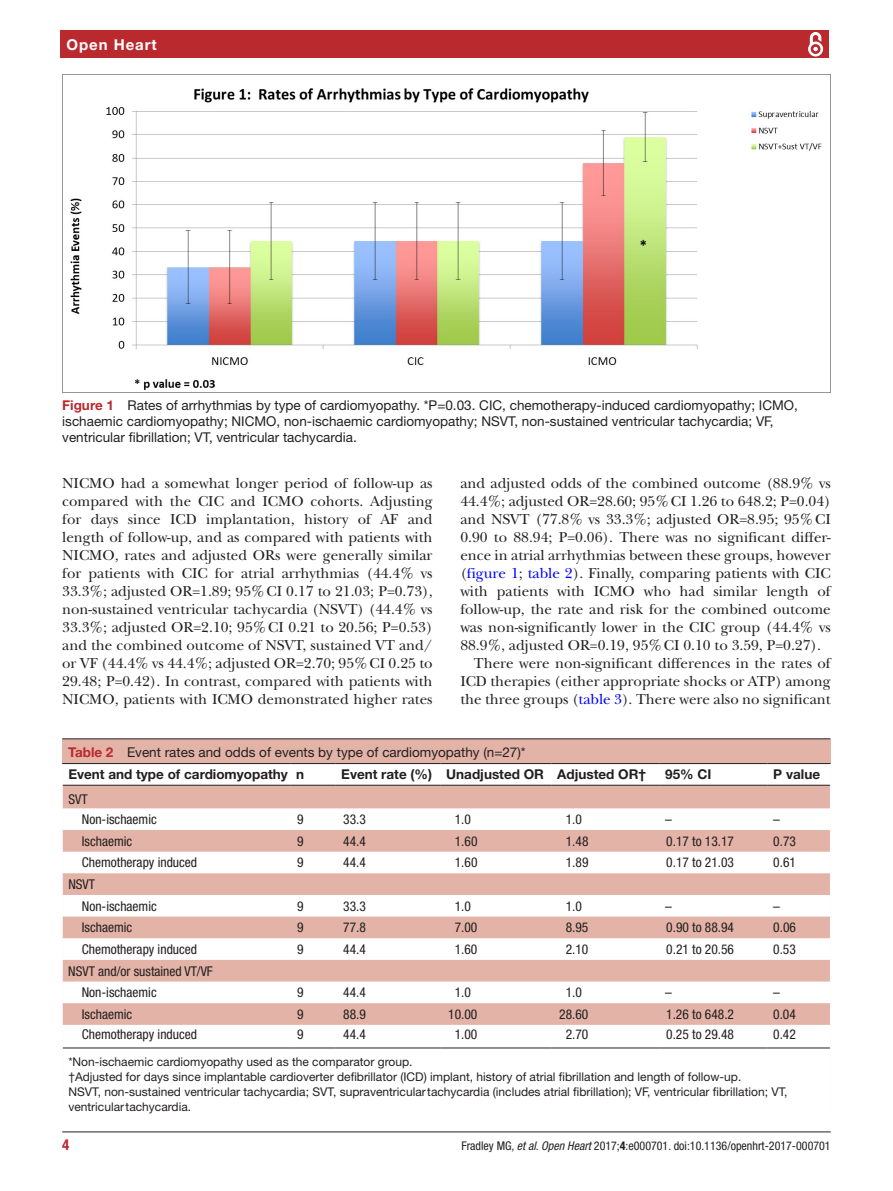
<style>
.page{position:relative;width:893px;height:1191px;background:#fff}
.page>*{position:absolute;margin:0;border:0;box-sizing:border-box;transform-origin:0 0}
.t1{font:15px/18px "New Baskerville";color:#231f20;text-align:justify}
.t2{font:700 15px "Helvetica Neue LT Std";letter-spacing:.065em;color:#fff}
.t3{font:700 condensed 15px "Helvetica Neue LT Std";color:#b9292e}
.t4{font:condensed 13.5px/21.6px "Helvetica Neue LT Std";color:#231f20}
.t5{font:13.5px/16.2px "Helvetica Neue LT Std";color:#231f20}
.t6{font:700 13.5px "Helvetica Neue LT Std";color:#231f20}
.t7{font:12px/15px "Helvetica Neue LT Std";color:#231f20}
.t8{font:condensed 12px "Helvetica Neue LT Std";color:#231f20}
.s1{font-weight:700;color:#b9292e}
.s2{color:#00f}
.s3{font-weight:700}
.s4{font-style:italic}
</style>
<div class="page">
<div style="left:61px;top:31px;width:768px;height:27px;background:#b9292e"></div>
<hr style="left:62px;top:1131px;width:769px;height:1px;background:#231f20">
<svg style="left:808px;top:32px;width:15px;height:25px"></svg>
<div style="left:812px;top:45px;width:7px;height:8px;border:1px solid #b9292e;border-radius:50%"></div>
<img style="left:62px;top:74px;width:768px;height:318px">
<div style="left:62px;top:739px;width:768px;height:371px;background:#e2b3a6"></div>
<hr style="left:62px;top:738px;width:768px;height:1px;background:#231f20">
<svg style="left:63px;top:764px;width:767px;height:345px;fill:#fff"></svg>
<hr style="left:62px;top:763px;width:228px;height:1px;background:#231f20">
<hr style="left:62px;top:785px;width:228px;height:1px;background:#231f20">
<hr style="left:290px;top:763px;width:45px;height:1px;background:#231f20">
<hr style="left:290px;top:785px;width:45px;height:1px;background:#231f20">
<hr style="left:335px;top:763px;width:105px;height:1px;background:#231f20">
<hr style="left:335px;top:785px;width:105px;height:1px;background:#231f20">
<hr style="left:440px;top:763px;width:111px;height:1px;background:#231f20">
<hr style="left:440px;top:785px;width:111px;height:1px;background:#231f20">
<hr style="left:551px;top:763px;width:108px;height:1px;background:#231f20">
<hr style="left:551px;top:785px;width:108px;height:1px;background:#231f20">
<hr style="left:659px;top:763px;width:108px;height:1px;background:#231f20">
<hr style="left:659px;top:785px;width:108px;height:1px;background:#231f20">
<hr style="left:767px;top:763px;width:63px;height:1px;background:#231f20">
<hr style="left:767px;top:785px;width:63px;height:1px;background:#231f20">
<hr style="left:290px;top:1047px;width:45px;height:1px;background:#231f20">
<hr style="left:335px;top:1047px;width:105px;height:1px;background:#231f20">
<hr style="left:440px;top:1047px;width:111px;height:1px;background:#231f20">
<hr style="left:551px;top:1047px;width:108px;height:1px;background:#231f20">
<hr style="left:659px;top:1047px;width:108px;height:1px;background:#231f20">
<hr style="left:62px;top:1047px;width:228px;height:1px;background:#231f20">
<hr style="left:767px;top:1047px;width:63px;height:1px;background:#231f20">
<svg style="left:62px;top:764px;width:1px;height:284px"></svg>
<hr style="left:62px;top:1048px;width:1px;height:62px;background:#fff">
<hr style="left:62px;top:1064px;width:768px;height:2px;background:#fff">
<hr style="left:62px;top:1079px;width:768px;height:2px;background:#fff">
<hr style="left:62px;top:1109px;width:768px;height:2px;background:#fff">
<p class="t2" style="left:66px;top:35px;width:92px">Open Heart</p>
<p class="t5" style="left:62px;top:397px;width:737px"><span class="s1">Figure 1</span> Rates of arrhythmias by type of cardiomyopathy. *P=0.03. CIC, chemotherapy-induced cardiomyopathy; ICMO, ischaemic cardiomyopathy; NICMO, non-ischaemic cardiomyopathy; NSVT, non-sustained ventricular tachycardia; VF, ventricular fibrillation; VT, ventricular tachycardia.</p>
<p class="t1" style="left:62px;top:474px;width:372px">NICMO had a somewhat longer period of follow-up as compared with the CIC and ICMO cohorts. Adjusting for days since ICD implantation, history of AF and length of follow-up, and as compared with patients with NICMO, rates and adjusted ORs were generally similar for patients with CIC for atrial arrhythmias (44.4% vs 33.3%; adjusted OR=1.89; 95%CI 0.17 to 21.03; P=0.73), non-sustained ventricular tachycardia (NSVT) (44.4% vs 33.3%; adjusted OR=2.10; 95%CI 0.21 to 20.56; P=0.53) and the combined outcome of NSVT, sustained VT and/ or VF (44.4% vs 44.4%; adjusted OR=2.70; 95%CI 0.25 to 29.48; P=0.42). In contrast, compared with patients with NICMO, patients with ICMO demonstrated higher rates</p>
<p class="t1" style="left:460px;top:474px;width:372px">and adjusted odds of the combined outcome (88.9% vs</p>
<p class="t1" style="left:460px;top:492px;width:372px">44.4%; adjusted OR=28.60; 95%CI 1.26 to 648.2; P=0.04)</p>
<p class="t1" style="left:460px;top:510px;width:372px">and NSVT (77.8% vs 33.3%; adjusted OR=8.95; 95%CI</p>
<p class="t1" style="left:460px;top:528px;width:372px">0.90 to 88.94; P=0.06). There was no significant differ-</p>
<p class="t1" style="left:460px;top:546px;width:372px">ence in atrial arrhythmias between these groups, however</p>
<p class="t1" style="left:460px;top:564px;width:372px">(<span class="s2">figure 1</span>; <span class="s2">table 2</span>). Finally, comparing patients with CIC</p>
<p class="t1" style="left:460px;top:582px;width:372px">with patients with ICMO who had similar length of</p>
<p class="t1" style="left:460px;top:600px;width:372px">follow-up, the rate and risk for the combined outcome</p>
<p class="t1" style="left:460px;top:618px;width:372px">was non-significantly lower in the CIC group (44.4% vs</p>
<p class="t1" style="left:460px;top:636px;width:362px">88.9%, adjusted OR=0.19, 95%CI 0.10 to 3.59, P=0.27).</p>
<p class="t1" style="left:474px;top:654px;width:358px">There were non-significant differences in the rates of</p>
<p class="t1" style="left:460px;top:672px;width:372px">ICD therapies (either appropriate shocks or ATP) among</p>
<p class="t1" style="left:460px;top:690px;width:372px">the three groups (<span class="s2">table 3</span>). There were also no significant</p>
<p class="t5" style="left:68px;top:741px;width:459px;line-height:22px"><span class="s1">Table 2</span> Event rates and odds of events by type of cardiomyopathy (n=27)*<br><span class="s3">Event and type of cardiomyopathy n</span></p>
<p class="t6" style="left:341px;top:766px;width:306px">Event rate (%) Unadjusted OR Adjusted OR†</p>
<p class="t6" style="left:665px;top:766px;width:48px">95% CI</p>
<p class="t6" style="left:773px;top:766px;width:48px">P value</p>
<p class="t4" style="left:82px;top:789px;width:76px;line-height:20.1px;text-indent:-14px">SVT<br>Non-ischaemic</p>
<p class="t4" style="left:297px;top:808px;width:8px">9</p>
<p class="t4" style="left:343px;top:808px;width:24px">33.3</p>
<p class="t4" style="left:455px;top:808px;width:18px">1.0</p>
<p class="t4" style="left:566px;top:808px;width:18px">1.0</p>
<p class="t4" style="left:665px;top:808px;width:8px">–</p>
<p class="t4" style="left:773px;top:808px;width:8px">–</p>
<p class="t4" style="left:82px;top:830px;width:52px">Ischaemic</p>
<p class="t4" style="left:297px;top:830px;width:8px">9</p>
<p class="t4" style="left:343px;top:830px;width:24px">44.4</p>
<p class="t4" style="left:455px;top:830px;width:24px">1.60</p>
<p class="t4" style="left:566px;top:830px;width:24px">1.48</p>
<p class="t4" style="left:666px;top:830px;width:69px">0.17 to 13.17</p>
<p class="t4" style="left:773px;top:830px;width:24px">0.73</p>
<p class="t4" style="left:82px;top:851px;width:117px">Chemotherapy induced</p>
<p class="t4" style="left:297px;top:851px;width:8px">9</p>
<p class="t4" style="left:343px;top:851px;width:24px">44.4</p>
<p class="t4" style="left:455px;top:851px;width:24px">1.60</p>
<p class="t4" style="left:566px;top:851px;width:24px">1.89</p>
<p class="t4" style="left:666px;top:851px;width:69px">0.17 to 21.03</p>
<p class="t4" style="left:773px;top:851px;width:24px">0.61</p>
<p class="t4" style="left:82px;top:873px;width:76px;text-indent:-14px">NSVT<br>Non-ischaemic</p>
<p class="t4" style="left:297px;top:895px;width:8px">9</p>
<p class="t4" style="left:343px;top:895px;width:24px">33.3</p>
<p class="t4" style="left:455px;top:895px;width:18px">1.0</p>
<p class="t4" style="left:566px;top:895px;width:18px">1.0</p>
<p class="t4" style="left:665px;top:895px;width:8px">–</p>
<p class="t4" style="left:773px;top:895px;width:8px">–</p>
<p class="t4" style="left:82px;top:916px;width:52px">Ischaemic</p>
<p class="t4" style="left:297px;top:916px;width:8px">9</p>
<p class="t4" style="left:343px;top:916px;width:24px">77.8</p>
<p class="t4" style="left:455px;top:916px;width:24px">7.00</p>
<p class="t4" style="left:566px;top:916px;width:24px">8.95</p>
<p class="t4" style="left:666px;top:916px;width:69px">0.90 to 88.94</p>
<p class="t4" style="left:773px;top:916px;width:24px">0.06</p>
<p class="t4" style="left:82px;top:938px;width:117px">Chemotherapy induced</p>
<p class="t4" style="left:297px;top:938px;width:8px">9</p>
<p class="t4" style="left:343px;top:938px;width:24px">44.4</p>
<p class="t4" style="left:455px;top:938px;width:24px">1.60</p>
<p class="t4" style="left:566px;top:938px;width:24px">2.10</p>
<p class="t4" style="left:666px;top:938px;width:69px">0.21 to 20.56</p>
<p class="t4" style="left:773px;top:938px;width:24px">0.53</p>
<p class="t4" style="left:82px;top:960px;width:133px;text-indent:-14px">NSVT and/or sustained VT/VF<br>Non-ischaemic</p>
<p class="t4" style="left:297px;top:981px;width:8px">9</p>
<p class="t4" style="left:343px;top:981px;width:24px">44.4</p>
<p class="t4" style="left:455px;top:981px;width:18px">1.0</p>
<p class="t4" style="left:566px;top:981px;width:18px">1.0</p>
<p class="t4" style="left:665px;top:981px;width:8px">–</p>
<p class="t4" style="left:773px;top:981px;width:8px">–</p>
<p class="t4" style="left:82px;top:1003px;width:52px">Ischaemic</p>
<p class="t4" style="left:297px;top:1003px;width:8px">9</p>
<p class="t4" style="left:343px;top:1003px;width:24px">88.9</p>
<p class="t4" style="left:448px;top:1003px;width:31px">10.00</p>
<p class="t4" style="left:559px;top:1003px;width:31px">28.60</p>
<p class="t4" style="left:666px;top:1003px;width:69px">1.26 to 648.2</p>
<p class="t4" style="left:773px;top:1003px;width:24px">0.04</p>
<p class="t4" style="left:82px;top:1023px;width:117px">Chemotherapy induced</p>
<p class="t4" style="left:297px;top:1023px;width:8px">9</p>
<p class="t4" style="left:343px;top:1023px;width:24px">44.4</p>
<p class="t4" style="left:455px;top:1023px;width:24px">1.00</p>
<p class="t4" style="left:566px;top:1023px;width:24px">2.70</p>
<p class="t4" style="left:666px;top:1023px;width:69px">0.25 to 29.48</p>
<p class="t4" style="left:773px;top:1023px;width:24px">0.42</p>
<p class="t7" style="left:68px;top:1053px;width:721px">*Non-ischaemic cardiomyopathy used as the comparator group.<br>†Adjusted for days since implantable cardioverter defibrillator (ICD) implant, history of atrial fibrillation and length of follow-up.<br>NSVT, non-sustained ventricular tachycardia; SVT, supraventriculartachycardia (includes atrial fibrillation); VF, ventricular fibrillation; VT, ventriculartachycardia.</p>
<p class="t3" style="left:62px;top:1135px;width:9px">4</p>
<p class="t8" style="left:462px;top:1139px;width:371px">Fradley MG<span class="s4">, et al. Open Heart</span> 2017;<span class="s3">4</span>:e000701. doi:10.1136/openhrt-2017-000701</p>
</div>
